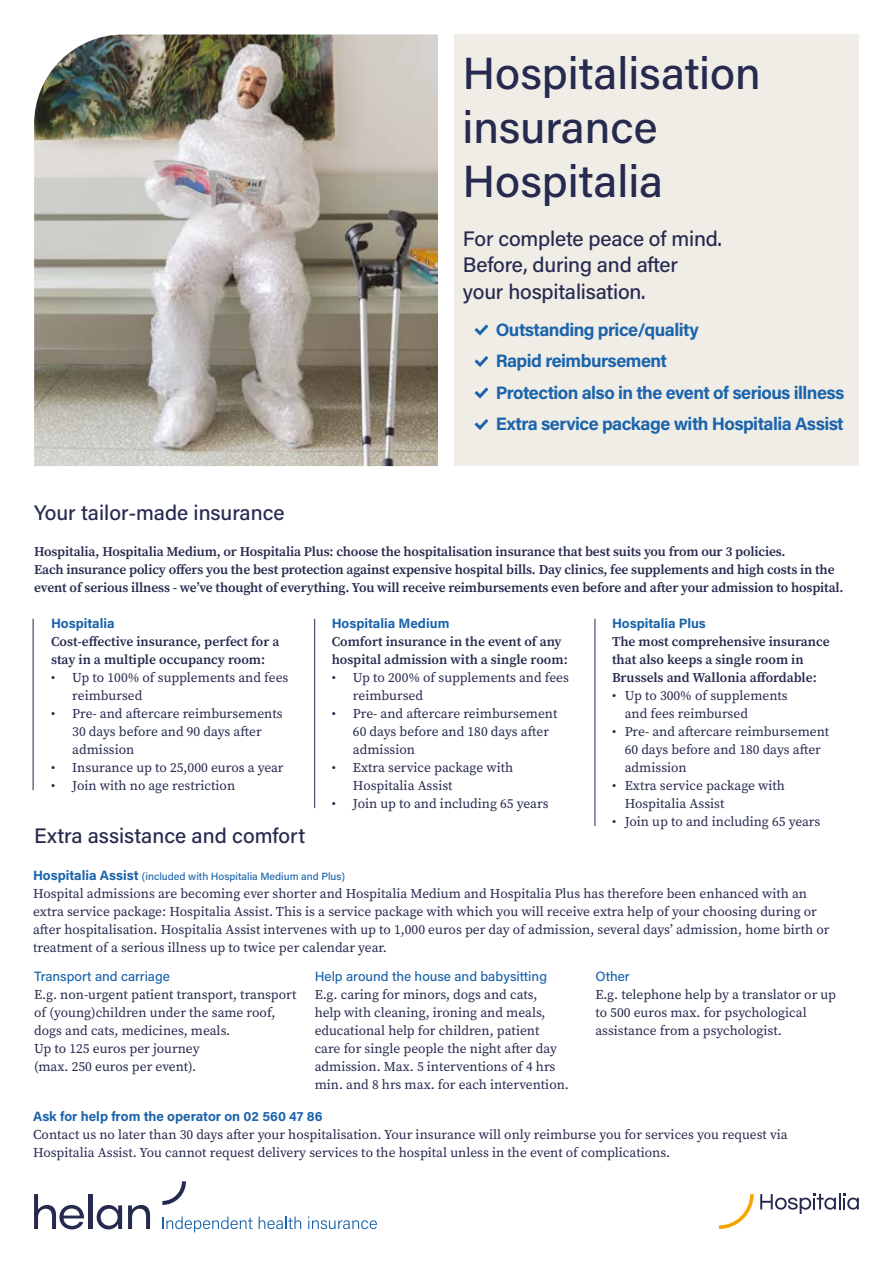
<style>
.page{position:relative;width:893px;height:1263px;background:#fff}
.page>*{position:absolute;margin:0;border:0;box-sizing:border-box;transform-origin:0 0}
.t1{font:500 45px/54px "Acumin Pro";color:#262a4f}
.t2{font:500 21px/26.4px "Acumin Pro";letter-spacing:-.01em;color:#262a4f}
.t3{font:700 18px/31.5px "Acumin Pro";letter-spacing:-.03em;color:#1b64ab}
.t4{font:13.5px/18px "Source Serif Pro";color:#262a4f}
.t5{font:600 13.5px/18px "Source Serif Pro";letter-spacing:-.01em;color:#262a4f}
.t6{font:700 13.5px "Acumin Pro";color:#1b64ab}
.t7{font:500 13.5px "Acumin Pro";color:#1b64ab}
.t8{font:500 10.5px "Acumin Pro";color:#1b64ab}
.s1{font-weight:700;font-size:13.5px}
</style>
<div class="page">
<div style="left:455px;top:35px;width:404px;height:431px;background:#f0ede7"></div>
<svg style="left:474px;top:324px;width:15px;height:12px"></svg>
<svg style="left:474px;top:356px;width:15px;height:11px"></svg>
<svg style="left:474px;top:387px;width:15px;height:12px"></svg>
<svg style="left:474px;top:419px;width:15px;height:11px"></svg>
<svg style="left:719px;top:1194px;width:35px;height:35px"></svg>
<svg style="left:760px;top:1193px;width:99px;height:21px"></svg>
<hr style="left:33px;top:619px;width:1px;height:171px;background:#262a4f">
<hr style="left:314px;top:619px;width:1px;height:189px;background:#262a4f">
<hr style="left:595px;top:619px;width:1px;height:207px;background:#262a4f">
<img style="left:34px;top:35px;width:404px;height:431px">
<svg style="left:34px;top:1194px;width:50px;height:35px"></svg>
<hr style="left:88px;top:1194px;width:4px;height:35px;background:#262a4f">
<svg style="left:97px;top:1205px;width:25px;height:24px"></svg>
<svg style="left:128px;top:1205px;width:22px;height:24px"></svg>
<svg style="left:162px;top:1181px;width:24px;height:24px"></svg>
<svg style="left:162px;top:1216px;width:91px;height:16px"></svg>
<svg style="left:259px;top:1216px;width:42px;height:13px"></svg>
<svg style="left:308px;top:1216px;width:69px;height:13px"></svg>
<h1 class="t1" style="left:462px;top:45px;width:300px">Hospitalisation insurance<br>Hospitalia</h1>
<h2 class="t2" style="left:34px;top:499px;width:252px">Your tailor-made insurance</h2>
<h2 class="t2" style="left:463px;top:224px;width:261px">For complete peace of mind.<br>Before, during and after your hospitalisation.</h2>
<h3 class="t3" style="left:496px;top:313px;width:350px">Outstanding price/quality<br>Rapid reimbursement<br>Protection also in the event of serious illness Extra service package with Hospitalia Assist</h3>
<p class="t5" style="left:34px;top:542px;width:811px">Hospitalia, Hospitalia Medium, or Hospitalia Plus: choose the hospitalisation insurance that best suits you from our 3 policies.<br>Each insurance policy offers you the best protection against expensive hospital bills. Day clinics, fee supplements and high costs in the event of serious illness - we’ve thought of everything. You will receive reimbursements even before and after your admission to hospital.</p>
<p class="t6" style="left:332px;top:614px;width:119px">Hospitalia Medium</p>
<p class="t5" style="left:332px;top:632px;width:238px">Comfort insurance in the event of any hospital admission with a single room:</p>
<p class="t4" style="left:353px;top:668px;width:218px;text-indent:-21px">• Up to 200% of supplements and fees reimbursed</p>
<p class="t4" style="left:353px;top:704px;width:206px;text-indent:-21px">• Pre- and aftercare reimbursement<br>60 days before and 180 days after admission</p>
<p class="t4" style="left:353px;top:758px;width:162px;text-indent:-21px">• Extra service package with<br>Hospitalia Assist</p>
<p class="t4" style="left:332px;top:794px;width:218px">• Join up to and including 65 years</p>
<p class="t6" style="left:612px;top:614px;width:95px">Hospitalia Plus</p>
<p class="t5" style="left:612px;top:632px;width:219px">The most comprehensive insurance that also keeps a single room in<br>Brussels and Wallonia affordable:</p>
<p class="t4" style="left:625px;top:686px;width:164px;text-indent:-13px">• Up to 300% of supplements and fees reimbursed</p>
<p class="t4" style="left:625px;top:722px;width:206px;text-indent:-13px">• Pre- and aftercare reimbursement<br>60 days before and 180 days after admission</p>
<p class="t4" style="left:625px;top:776px;width:162px;text-indent:-13px">• Extra service package with<br>Hospitalia Assist</p>
<p class="t4" style="left:612px;top:812px;width:210px">• Join up to and including 65 years</p>
<p class="t6" style="left:51px;top:614px;width:65px">Hospitalia</p>
<p class="t5" style="left:51px;top:632px;width:230px">Cost-effective insurance, perfect for a stay in a multiple occupancy room:</p>
<p class="t4" style="left:72px;top:669px;width:218px;text-indent:-21px">• Up to 100% of supplements and fees reimbursed</p>
<p class="t4" style="left:72px;top:704px;width:212px;text-indent:-21px">• Pre- and aftercare reimbursements<br>30 days before and 90 days after admission</p>
<p class="t4" style="left:51px;top:758px;width:234px">• Insurance up to 25,000 euros a year</p>
<p class="t4" style="left:51px;top:776px;width:186px">• Join with no age restriction</p>
<h2 class="t2" style="left:34px;top:822px;width:273px">Extra assistance and comfort</h2>
<p class="t8" style="left:33px;top:869px;width:313px"><span class="s1">Hospitalia Assist</span> (included with Hospitalia Medium and Plus)</p>
<p class="t4" style="left:33px;top:884px;width:798px">Hospital admissions are becoming ever shorter and Hospitalia Medium and Hospitalia Plus has therefore been enhanced with an extra service package: Hospitalia Assist. This is a service package with which you will receive extra help of your choosing during or after hospitalisation. Hospitalia Assist intervenes with up to 1,000 euros per day of admission, several days’ admission, home birth or treatment of a serious illness up to twice per calendar year.</p>
<p class="t7" style="left:34px;top:967px;width:137px">Transport and carriage</p>
<p class="t4" style="left:34px;top:986px;width:264px">E.g. non-urgent patient transport, transport of (young)children under the same roof, dogs and cats, medicines, meals.<br>Up to 125 euros per journey<br>(max. 250 euros per event).</p>
<p class="t7" style="left:315px;top:967px;width:234px">Help around the house and babysitting</p>
<p class="t4" style="left:315px;top:986px;width:256px">E.g. caring for minors, dogs and cats,<br>help with cleaning, ironing and meals, educational help for children, patient<br>care for single people the night after day admission. Max. 5 interventions of 4 hrs min. and 8 hrs max. for each intervention.</p>
<p class="t7" style="left:595px;top:967px;width:36px">Other</p>
<p class="t4" style="left:595px;top:986px;width:242px">E.g. telephone help by a translator or up to 500 euros max. for psychological assistance from a psychologist.</p>
<p class="t6" style="left:33px;top:1107px;width:291px">Ask for help from the operator on 02 560 47 86</p>
<p class="t4" style="left:33px;top:1125px;width:756px">Contact us no later than 30 days after your hospitalisation. Your insurance will only reimburse you for services you request via<br>Hospitalia Assist. You cannot request delivery services to the hospital unless in the event of complications.</p>
</div>
